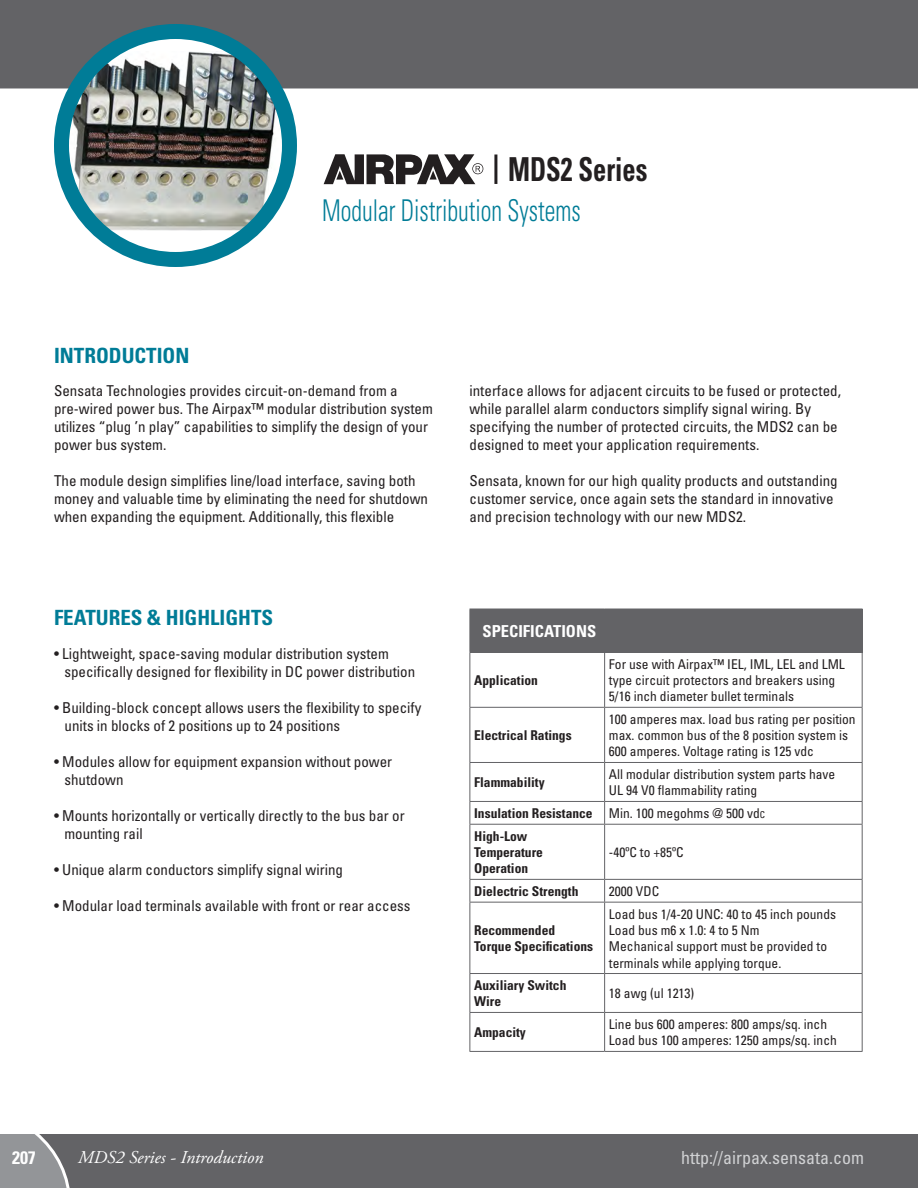
<style>
.page{position:relative;width:918px;height:1188px;background:#fff}
.page>*{position:absolute;margin:0;border:0;box-sizing:border-box;transform-origin:0 0}
.t1{font:700 condensed 33px "Univers";color:#231f20;scale:.8 1}
.t2{font:300 condensed 30px "Univers";color:#007c97;scale:.8 1}
.t3{font:700 condensed 21px "Univers";color:#007c97}
.t4{font:condensed 18px "Univers";color:#d1d2d4}
.t5{font:italic 18px "Adobe Garamond Pro";color:#fff}
.t6{font:700 condensed 18px "Univers";color:#fff}
.t7{font:700 condensed 16.5px "Univers";color:#fff}
.t8{font:condensed 15px/18px "Univers";color:#231f20}
.t9{font:condensed 13.5px/16.2px "Univers";color:#231f20}
.t10{font:700 condensed 13.5px/16.2px "Univers";color:#231f20}
.s1{font-size:9.45px}
</style>
<div class="page">
<div style="left:73px;top:1134px;width:845px;height:54px;background:#636366"></div>
<div style="left:0;top:0;width:918px;height:89px;background:#636366"></div>
<svg style="left:0;top:1134px;width:73px;height:54px;background:#8e9092"></svg>
<div style="left:470px;top:609px;width:392px;height:43px;background:#636366"></div>
<hr style="left:862px;top:609px;width:1px;height:43px;background:#636366">
<hr style="left:470px;top:652px;width:135px;height:1px;background:#636366">
<hr style="left:470px;top:653px;width:1px;height:54px;background:#636366">
<hr style="left:605px;top:652px;width:258px;height:1px;background:#636366">
<hr style="left:604px;top:653px;width:1px;height:54px;background:#636366">
<hr style="left:862px;top:653px;width:1px;height:54px;background:#636366">
<hr style="left:470px;top:707px;width:135px;height:1px;background:#636366">
<hr style="left:470px;top:708px;width:1px;height:54px;background:#636366">
<hr style="left:605px;top:707px;width:258px;height:1px;background:#636366">
<hr style="left:604px;top:708px;width:1px;height:54px;background:#636366">
<hr style="left:862px;top:708px;width:1px;height:54px;background:#636366">
<hr style="left:470px;top:762px;width:135px;height:1px;background:#636366">
<hr style="left:470px;top:763px;width:1px;height:38px;background:#636366">
<hr style="left:605px;top:762px;width:258px;height:1px;background:#636366">
<hr style="left:604px;top:763px;width:1px;height:38px;background:#636366">
<hr style="left:862px;top:763px;width:1px;height:38px;background:#636366">
<hr style="left:470px;top:801px;width:135px;height:1px;background:#636366">
<svg style="left:470px;top:802px;width:1px;height:22px"></svg>
<hr style="left:605px;top:801px;width:258px;height:1px;background:#636366">
<svg style="left:604px;top:802px;width:1px;height:22px"></svg>
<svg style="left:862px;top:802px;width:1px;height:22px"></svg>
<hr style="left:470px;top:824px;width:135px;height:1px;background:#636366">
<hr style="left:470px;top:825px;width:1px;height:54px;background:#636366">
<hr style="left:605px;top:824px;width:258px;height:1px;background:#636366">
<hr style="left:604px;top:825px;width:1px;height:54px;background:#636366">
<hr style="left:862px;top:825px;width:1px;height:54px;background:#636366">
<hr style="left:470px;top:879px;width:135px;height:1px;background:#636366">
<svg style="left:470px;top:880px;width:1px;height:22px"></svg>
<hr style="left:605px;top:879px;width:258px;height:1px;background:#636366">
<svg style="left:604px;top:880px;width:1px;height:22px"></svg>
<svg style="left:862px;top:880px;width:1px;height:22px"></svg>
<hr style="left:470px;top:902px;width:135px;height:1px;background:#636366">
<hr style="left:470px;top:903px;width:1px;height:70px;background:#636366">
<hr style="left:605px;top:902px;width:258px;height:1px;background:#636366">
<hr style="left:604px;top:903px;width:1px;height:70px;background:#636366">
<hr style="left:862px;top:903px;width:1px;height:70px;background:#636366">
<hr style="left:470px;top:973px;width:135px;height:1px;background:#636366">
<hr style="left:470px;top:974px;width:1px;height:38px;background:#636366">
<hr style="left:605px;top:973px;width:258px;height:1px;background:#636366">
<hr style="left:604px;top:974px;width:1px;height:38px;background:#636366">
<hr style="left:862px;top:974px;width:1px;height:38px;background:#636366">
<hr style="left:470px;top:1012px;width:135px;height:1px;background:#636366">
<hr style="left:470px;top:1013px;width:1px;height:38px;background:#636366">
<hr style="left:605px;top:1012px;width:258px;height:1px;background:#636366">
<hr style="left:604px;top:1013px;width:1px;height:38px;background:#636366">
<hr style="left:862px;top:1013px;width:1px;height:38px;background:#636366">
<hr style="left:470px;top:1051px;width:135px;height:1px;background:#636366">
<hr style="left:605px;top:1051px;width:258px;height:1px;background:#636366">
<svg style="left:324px;top:154px;width:159px;height:30px"></svg>
<hr style="left:494px;top:154px;width:3px;height:30px;background:#231f20">
<svg style="left:62px;top:32px;width:228px;height:228px"></svg>
<img style="left:64px;top:51px;width:226px;height:180px">
<div style="left:54px;top:24px;width:243px;height:243px;border:15px solid #007c97;border-radius:50%"></div>
<p class="t1" style="left:508px;top:149px;width:176px">MDS2 Series</p>
<p class="t2" style="left:322px;top:193px;width:325px">Modular Distribution Systems</p>
<p class="t3" style="left:54px;top:343px;width:137px">INTRODUCTION</p>
<p class="t8" style="left:54px;top:381px;width:380px">Sensata Technologies provides circuit-on-demand from a pre-wired power bus. The Airpax™ modular distribution system utilizes “plug ’n play” capabilities to simplify the design of your power bus system.</p>
<p class="t8" style="left:54px;top:471px;width:376px">The module design simplifies line/load interface, saving both money and valuable time by eliminating the need for shutdown when expanding the equipment. Additionally, this flexible</p>
<p class="t3" style="left:54px;top:605px;width:221px">FEATURES &amp; HIGHLIGHTS</p>
<p class="t8" style="left:64px;top:645px;width:352px;text-indent:-10px">• Lightweight, space-saving modular distribution system specifically designed for flexibility in DC power distribution</p>
<p class="t8" style="left:64px;top:699px;width:358px;text-indent:-10px">• Building-block concept allows users the flexibility to specify units in blocks of 2 positions up to 24 positions</p>
<p class="t8" style="left:64px;top:753px;width:329px;text-indent:-10px">• Modules allow for equipment expansion without power shutdown</p>
<p class="t8" style="left:64px;top:807px;width:342px;text-indent:-10px">• Mounts horizontally or vertically directly to the bus bar or mounting rail</p>
<p class="t8" style="left:54px;top:861px;width:291px">• Unique alarm conductors simplify signal wiring</p>
<p class="t8" style="left:54px;top:897px;width:358px">• Modular load terminals available with front or rear access</p>
<p class="t8" style="left:470px;top:381px;width:373px">interface allows for adjacent circuits to be fused or protected, while parallel alarm conductors simplify signal wiring. By specifying the number of protected circuits, the MDS2 can be designed to meet your application requirements.</p>
<p class="t8" style="left:470px;top:471px;width:370px">Sensata, known for our high quality products and outstanding customer service, once again sets the standard in innovative and precision technology with our new MDS2.</p>
<p class="t7" style="left:483px;top:621px;width:115px">SPECIFICATIONS</p>
<p class="t10" style="left:474px;top:672px;width:65px">Application</p>
<p class="t10" style="left:474px;top:727px;width:99px">Electrical Ratings</p>
<p class="t10" style="left:474px;top:774px;width:72px">Flammability</p>
<p class="t9" style="left:609px;top:656px;width:238px">For use with Airpax™ IEL, IML, LEL and LML type circuit protectors and breakers using</p>
<p class="t9" style="left:609px;top:688px;width:187px">5/16 inch diameter bullet terminals</p>
<p class="t9" style="left:609px;top:711px;width:248px">100 amperes max. load bus rating per position max. common bus of the 8 position system is<br>600 amperes. Voltage rating is 125 vdc</p>
<p class="t9" style="left:609px;top:766px;width:228px">All modular distribution system parts have</p>
<p class="t9" style="left:609px;top:782px;width:150px">UL 94 V0 flammability rating</p>
<p class="t10" style="left:474px;top:805px;width:120px">Insulation Resistance</p>
<p class="t9" style="left:609px;top:805px;width:158px">Min. 100 megohms @ 500 vd<span class="s1">c</span></p>
<p class="t10" style="left:474px;top:828px;width:70px">High-Low<br>Temperature<br>Operation</p>
<p class="t9" style="left:609px;top:844px;width:76px">-40ºC to +85ºC</p>
<p class="t10" style="left:474px;top:883px;width:106px">Dielectric Strength</p>
<p class="t9" style="left:609px;top:883px;width:52px">2000 VDC</p>
<p class="t10" style="left:474px;top:922px;width:121px">Recommended<br>Torque Specifications</p>
<p class="t9" style="left:609px;top:906px;width:229px">Load bus 1/4-20 UNC: 40 to 45 inch pounds</p>
<p class="t9" style="left:609px;top:922px;width:220px">Load bus m6 x 1.0: 4 to 5 Nm<br>Mechanical support must be provided to terminals while applying torque.</p>
<p class="t10" style="left:474px;top:977px;width:94px">Auxiliary Switch<br>Wire</p>
<p class="t9" style="left:609px;top:985px;width:87px">18 awg (ul 1213)</p>
<p class="t10" style="left:474px;top:1024px;width:53px">Ampacity</p>
<p class="t9" style="left:609px;top:1016px;width:220px">Line bus 600 amperes: 800 amps/sq. inch</p>
<p class="t9" style="left:609px;top:1032px;width:229px">Load bus 100 amperes: 1250 amps/sq. inch</p>
<p class="t6" style="left:12px;top:1147px;width:25px">207</p>
<p class="t5" style="left:78px;top:1146px;width:187px">MDS2 Series - Introduction</p>
<p class="t4" style="left:681px;top:1146px;width:184px">http://airpax.sensata.com</p>
</div>
